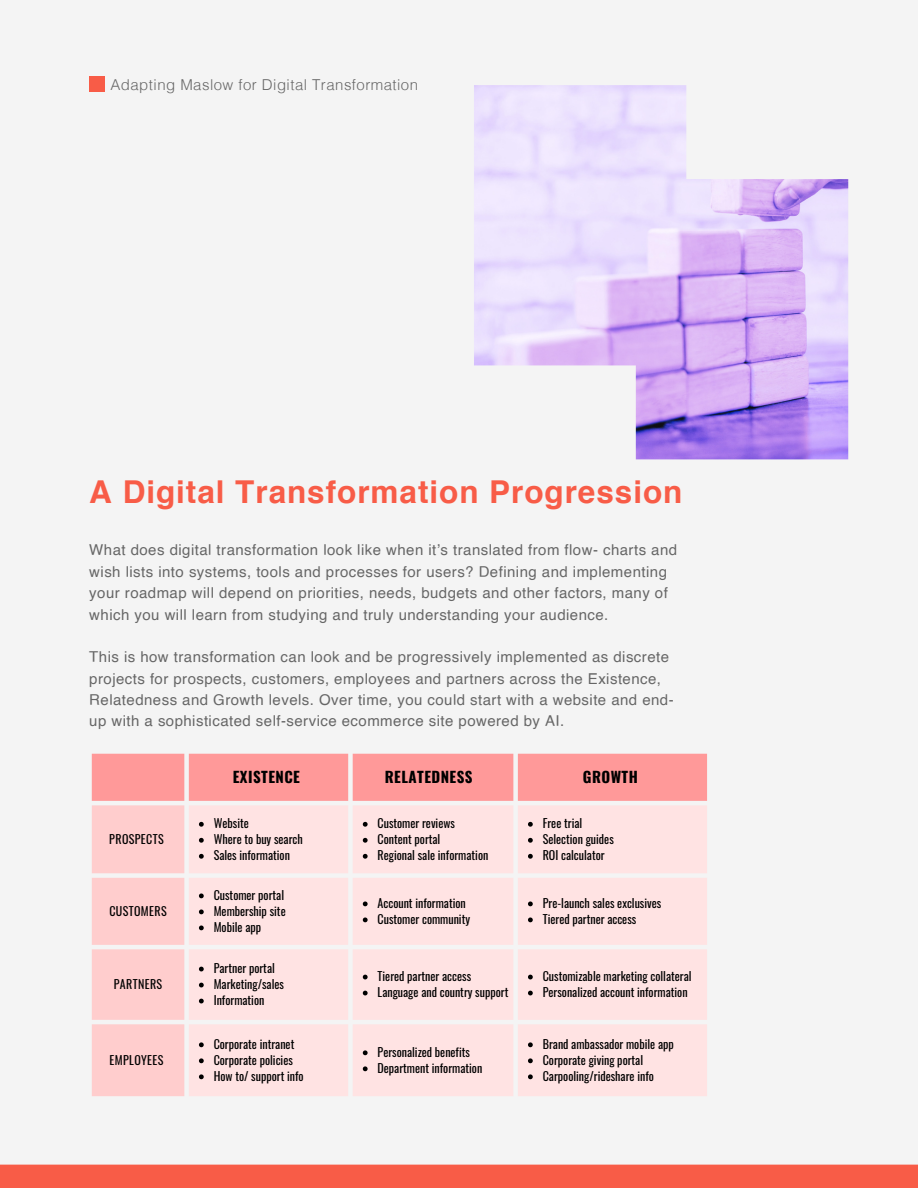
<style>
.page{position:relative;width:918px;height:1188px;background:#f4f4f4}
.page>*{position:absolute;margin:0;border:0;box-sizing:border-box;transform-origin:0 0}
.t1{font:700 31.5px "Helvetica";letter-spacing:.03em;color:#f85c47}
.t2{font:15px/21.3px "Helvetica";letter-spacing:.03em;color:#666}
.t3{font:300 15px "Helvetica";letter-spacing:.03em;color:#666}
.t4{font:700 15px "Oswald";letter-spacing:.03em;color:#000}
.t5{font:12px/16px "Oswald";color:#000}
.t6{font:12px "Oswald";letter-spacing:.03em;color:#000}
</style>
<div class="page">
<div style="left:89px;top:76px;width:16px;height:16px;background:#f85c47"></div>
<div style="left:0;top:1165px;width:918px;height:23px;background:#f85c47"></div>
<img style="left:474px;top:85px;width:374px;height:374px">
<svg style="left:92px;top:754px;width:615px;height:342px"></svg>
<p class="t3" style="left:110px;top:75px;width:309px">Adapting Maslow for Digital Transformation</p>
<h1 class="t1" style="left:89px;top:479px;width:595px">A Digital Transformation Progression</h1>
<p class="t2" style="left:89px;top:541px;width:589px">What does digital transformation look like when it’s translated from flow- charts and wish lists into systems, tools and processes for users? Defining and implementing your roadmap will depend on priorities, needs, budgets and other factors, many of which you will learn from studying and truly understanding your audience.</p>
<p class="t2" style="left:89px;top:648px;width:586px">This is how transformation can look and be progressively implemented as discrete projects for prospects, customers, employees and partners across the Existence, Relatedness and Growth levels. Over time, you could start with a website and end&shy;up with a sophisticated self-service ecommerce site powered by AI.</p>
<p class="t6" style="left:109px;top:830px;width:56px">PROSPECTS</p>
<p class="t6" style="left:109px;top:902px;width:59px">CUSTOMERS</p>
<p class="t6" style="left:114px;top:975px;width:50px">PARTNERS</p>
<p class="t6" style="left:110px;top:1051px;width:55px">EMPLOYEES</p>
<p class="t4" style="left:233px;top:765px;width:69px">EXISTENCE</p>
<p class="t4" style="left:385px;top:765px;width:89px">RELATEDNESS</p>
<p class="t4" style="left:583px;top:765px;width:57px">GROWTH</p>
<p class="t5" style="left:214px;top:815px;width:91px">Website<br>Where to buy search<br>Sales information</p>
<p class="t5" style="left:378px;top:815px;width:112px">Customer reviews<br>Content portal<br>Regional sale information</p>
<p class="t5" style="left:543px;top:815px;width:73px">Free trial<br>Selection guides<br>ROI calculator</p>
<p class="t5" style="left:214px;top:886px;width:74px">Customer portal<br>Membership site<br>Mobile app</p>
<p class="t5" style="left:378px;top:894px;width:94px">Account information<br>Customer community</p>
<p class="t5" style="left:543px;top:894px;width:120px">Pre-launch sales exclusives<br>Tiered partner access</p>
<p class="t5" style="left:214px;top:960px;width:72px">Partner portal<br>Marketing/sales<br>Information</p>
<p class="t5" style="left:378px;top:968px;width:132px">Tiered partner access<br>Language and country support</p>
<p class="t5" style="left:543px;top:968px;width:150px">Customizable marketing collateral<br>Personalized account information</p>
<p class="t5" style="left:214px;top:1035px;width:91px">Corporate intranet<br>Corporate policies<br>How to/ support info</p>
<p class="t5" style="left:378px;top:1043px;width:106px">Personalized benefits<br>Department information</p>
<p class="t5" style="left:543px;top:1035px;width:133px">Brand ambassador mobile app<br>Corporate giving portal<br>Carpooling/rideshare info</p>
</div>
